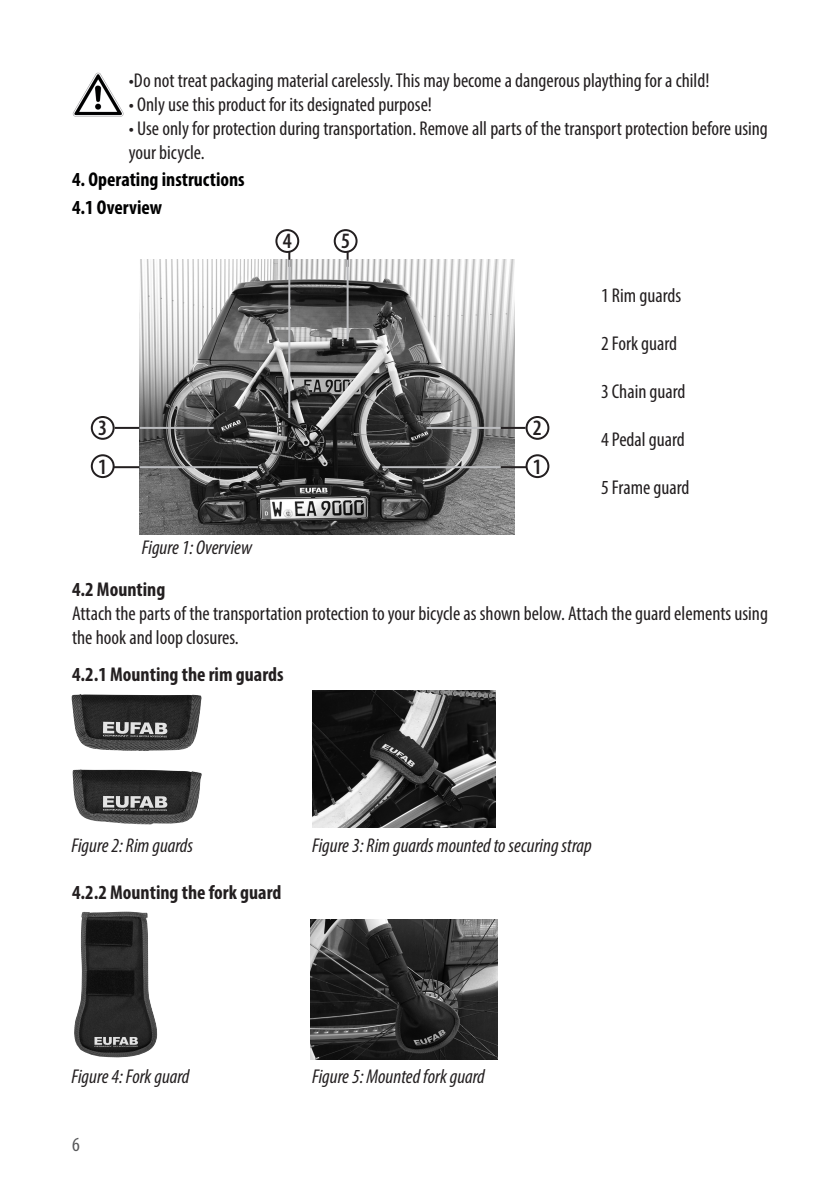
<style>
.page{position:relative;width:840px;height:1191px;background:#fff}
.page>*{position:absolute;margin:0;border:0;box-sizing:border-box;transform-origin:0 0}
.t1{font:600 condensed 22px "Myriad Pro";color:#231f20}
.t2{font:condensed 20px/24px "Myriad Pro";color:#231f20}
.t3{font:italic condensed 20px "Myriad Pro";color:#231f20}
.t4{font:700 condensed 20px "Myriad Pro";color:#231f20}
.t5{font:700 condensed 20px "Myriad Pro";color:#000001}
.t6{font:condensed 20px "Myriad Pro";color:#57585a}
</style>
<div class="page">
<img style="left:72px;top:72px;width:51px;height:45px">
<img style="left:139px;top:260px;width:375px;height:274px">
<div style="left:91px;top:454px;width:24px;height:24px;border:2px solid #231f20;border-radius:50%"></div>
<div style="left:525px;top:454px;width:24px;height:24px;border:2px solid #231f20;border-radius:50%"></div>
<div style="left:91px;top:416px;width:24px;height:24px;border:2px solid #231f20;border-radius:50%"></div>
<hr style="left:115px;top:427px;width:24px;height:2px;background:#231f20">
<hr style="left:139px;top:427px;width:74px;height:2px;background:#bcbdc0">
<div style="left:525px;top:416px;width:24px;height:24px;border:2px solid #231f20;border-radius:50%"></div>
<hr style="left:500px;top:427px;width:25px;height:2px;background:#231f20">
<hr style="left:426px;top:427px;width:74px;height:2px;background:#bcbdc0">
<div style="left:275px;top:229px;width:24px;height:24px;border:2px solid #231f20;border-radius:50%"></div>
<div style="left:333px;top:229px;width:24px;height:24px;border:2px solid #231f20;border-radius:50%"></div>
<svg style="left:288px;top:252px;width:2px;height:8px"></svg>
<svg style="left:346px;top:252px;width:2px;height:8px"></svg>
<hr style="left:288px;top:260px;width:2px;height:158px;background:#bcbdc0">
<hr style="left:346px;top:260px;width:2px;height:81px;background:#bcbdc0">
<hr style="left:113px;top:466px;width:26px;height:2px;background:#231f20">
<hr style="left:500px;top:466px;width:26px;height:2px;background:#231f20">
<hr style="left:139px;top:466px;width:119px;height:2px;background:#bcbdc0">
<hr style="left:382px;top:466px;width:118px;height:2px;background:#bcbdc0">
<img style="left:71px;top:694px;width:131px;height:130px">
<img style="left:312px;top:690px;width:183px;height:137px">
<img style="left:74px;top:911px;width:83px;height:147px">
<img style="left:310px;top:919px;width:187px;height:140px">
<p class="t2" style="left:129px;top:68px;width:581px">•Do not treat packaging material carelessly. This may become a dangerous plaything for a child!</p>
<p class="t2" style="left:129px;top:92px;width:304px">• Only use this product for its designated purpose!</p>
<p class="t2" style="left:129px;top:116px;width:640px">• Use only for protection during transportation. Remove all parts of the transport protection before using your bicycle.</p>
<p class="t5" style="left:72px;top:166px;width:174px">4. Operating instructions</p>
<p class="t5" style="left:72px;top:194px;width:91px">4.1 Overview</p>
<p class="t1" style="left:282px;top:228px;width:10px">4</p>
<p class="t1" style="left:341px;top:228px;width:10px">5</p>
<p class="t1" style="left:98px;top:414px;width:10px">3</p>
<p class="t1" style="left:532px;top:414px;width:10px">2</p>
<p class="t1" style="left:98px;top:453px;width:10px">1</p>
<p class="t1" style="left:532px;top:453px;width:10px">1</p>
<p class="t2" style="left:600px;top:283px;width:82px">1 Rim guards</p>
<p class="t2" style="left:600px;top:331px;width:78px">2 Fork guard</p>
<p class="t2" style="left:600px;top:379px;width:86px">3 Chain guard</p>
<p class="t2" style="left:600px;top:427px;width:85px">4 Pedal guard</p>
<p class="t2" style="left:600px;top:475px;width:90px">5 Frame guard</p>
<p class="t3" style="left:142px;top:535px;width:112px">Figure 1: Overview</p>
<p class="t4" style="left:72px;top:577px;width:95px">4.2 Mounting</p>
<p class="t2" style="left:72px;top:601px;width:697px">Attach the parts of the transportation protection to your bicycle as shown below. Attach the guard elements using the hook and loop closures.</p>
<p class="t4" style="left:72px;top:661px;width:213px">4.2.1 Mounting the rim guards</p>
<p class="t3" style="left:71px;top:833px;width:123px">Figure 2: Rim guards</p>
<p class="t3" style="left:312px;top:833px;width:281px">Figure 3: Rim guards mounted to securing strap</p>
<p class="t4" style="left:72px;top:879px;width:211px">4.2.2 Mounting the fork guard</p>
<p class="t3" style="left:71px;top:1064px;width:119px">Figure 4: Fork guard</p>
<p class="t3" style="left:312px;top:1064px;width:174px">Figure 5: Mounted fork guard</p>
<p class="t6" style="left:72px;top:1132px;width:9px">6</p>
</div>
